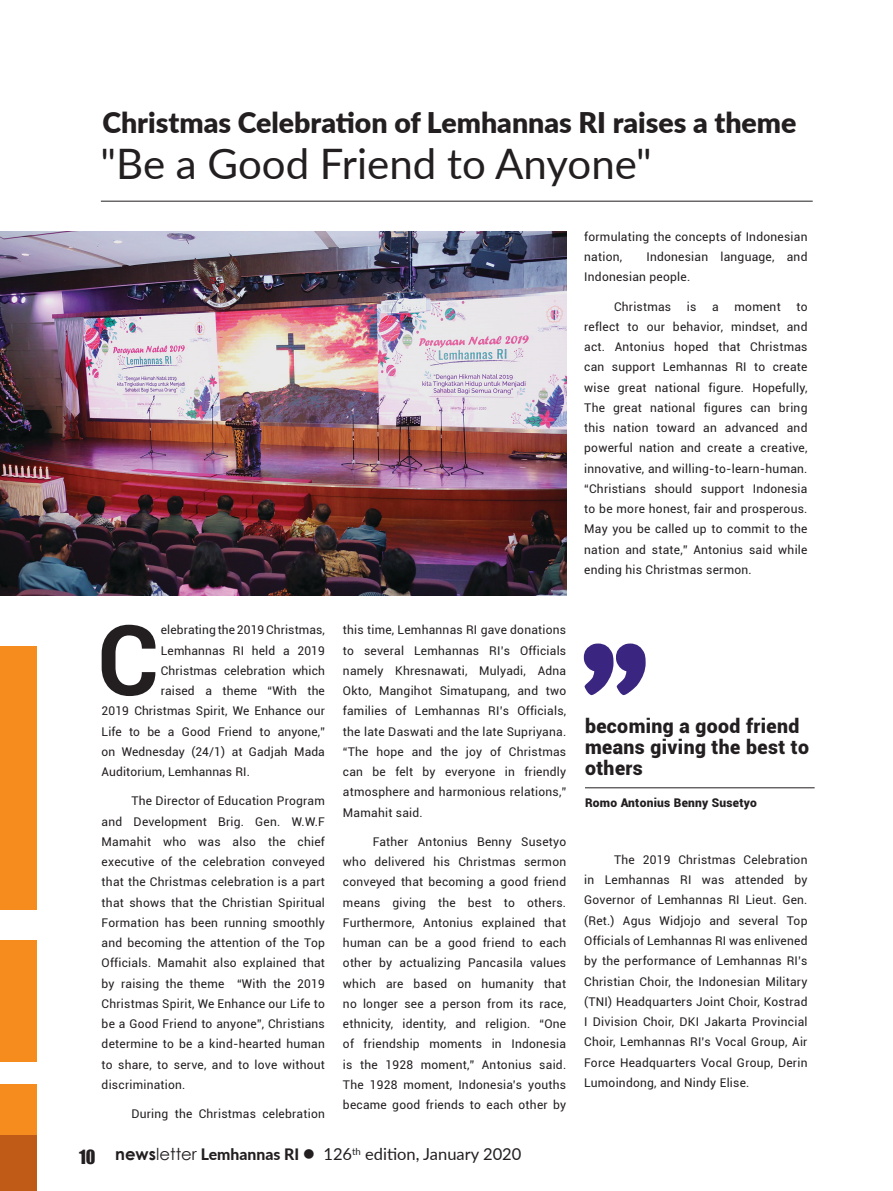
<style>
.page{position:relative;width:893px;height:1191px;background:#fff}
.page>*{position:absolute;margin:0;border:0;box-sizing:border-box;transform-origin:0 0}
.t1{font:109.5px "Hastro";color:#3a2680}
.t2{font:700 97.5px "Roboto";color:#231f20}
.t3{font:42px "Lato";color:#231f20}
.t4{font:900 28.5px "Lato";color:#231f20}
.t5{font:900 19.5px/21px "Roboto";letter-spacing:.02em;color:#231f20}
.t6{font:18px "Impact";color:#231f20}
.t7{font:16.5px "Lato";color:#231f20}
.t8{font:12px/20.2px "Roboto";letter-spacing:.02em;color:#231f20;text-align:justify}
.No_Spacing{font:900 12px "Roboto";letter-spacing:.02em;color:#231f20}
.s1{font-family:"Century Gothic";font-weight:700}
.s2{font-family:"Century Gothic"}
.s3{font-weight:800;font-size:15.75px}
</style>
<div class="page">
<div style="left:0;top:646px;width:36px;height:264px;background:#f68b1e"></div>
<div style="left:0;top:940px;width:36px;height:121px;background:#f68b1e"></div>
<div style="left:0;top:1084px;width:36px;height:51px;background:#f68b1e"></div>
<div style="left:0;top:1135px;width:36px;height:56px;background:#bf5b17"></div>
<hr style="left:101px;top:201px;width:712px;height:1px;background:#231f20">
<img style="left:0;top:232px;width:566px;height:363px">
<hr style="left:585px;top:787px;width:230px;height:1px;background:#231f20">
<p class="t4" style="left:102px;top:101px;width:696px">Christmas Celebration of Lemhannas RI raises a theme</p>
<p class="t3" style="left:101px;top:134px;width:553px">"Be a Good Friend to Anyone"</p>
<p class="t8" style="left:584px;top:226px;width:225px">formulating the concepts of Indonesian nation,</p>
<p class="t8" style="left:584px;top:246px;width:225px;text-indent:62px">Indonesian language, and<br>Indonesian people.</p>
<p class="t8" style="left:614px;top:296px;width:59px">Christmas</p>
<p class="t8" style="left:687px;top:296px;width:11px">is</p>
<p class="t8" style="left:712px;top:296px;width:8px">a</p>
<p class="t8" style="left:735px;top:296px;width:48px">moment</p>
<p class="t8" style="left:584px;top:296px;width:225px;text-indent:212px">to reflect to our behavior, mindset, and act. Antonius hoped that Christmas can support Lemhannas RI to create wise great national figure. Hopefully, The great national figures can bring this nation toward an advanced and powerful nation and create a creative, innovative, and willing-to-learn-human. “Christians should support Indonesia to be more honest, fair and prosperous.<br>May you be called up to commit to the nation and state,” Antonius said while ending his Christmas sermon.</p>
<p class="t2" style="left:97px;top:591px;width:63px">C</p>
<p class="t8" style="left:161px;top:619px;width:166px">elebrating the 2019 Christmas,</p>
<p class="t8" style="left:161px;top:639px;width:166px">Lemhannas RI held a 2019</p>
<p class="t8" style="left:161px;top:660px;width:165px">Christmas celebration which</p>
<p class="t8" style="left:161px;top:680px;width:166px">raised a theme “With the</p>
<p class="t8" style="left:102px;top:700px;width:225px">2019 Christmas Spirit, We Enhance our</p>
<p class="t8" style="left:102px;top:720px;width:225px">Life to be a Good Friend to anyone,”</p>
<p class="t8" style="left:102px;top:741px;width:225px">on Wednesday (24/1) at Gadjah Mada</p>
<p class="t8" style="left:102px;top:761px;width:150px">Auditorium, Lemhannas RI.</p>
<p class="t8" style="left:102px;top:790px;width:225px;text-indent:30px">The Director of Education Program and Development Brig. Gen. W.W.F Mamahit who was also the chief executive of the celebration conveyed that the Christmas celebration is a part that shows that the Christian Spiritual Formation has been running smoothly and becoming the attention of the Top Officials. Mamahit also explained that by raising the theme “With the 2019<br>Christmas Spirit, We Enhance our Life to be a Good Friend to anyone”, Christians determine to be a kind-hearted human to share, to serve, and to love without discrimination.</p>
<p class="t8" style="left:131px;top:1103px;width:195px">During the Christmas celebration</p>
<p class="t8" style="left:343px;top:619px;width:225px">this time, Lemhannas RI gave donations to several Lemhannas RI’s Officials namely Khresnawati, Mulyadi, Adna Okto, Mangihot Simatupang, and two families of Lemhannas RI’s Officials, the late Daswati and the late Supriyana. “The hope and the joy of Christmas can be felt by everyone in friendly atmosphere and harmonious relations,” Mamahit said.</p>
<p class="t8" style="left:343px;top:831px;width:225px;text-indent:30px">Father Antonius Benny Susetyo who delivered his Christmas sermon conveyed that becoming a good friend means giving the best to others.<br>Furthermore, Antonius explained that human can be a good friend to each other by actualizing Pancasila values which are based on humanity that no longer see a person from its race, ethnicity, identity, and religion. “One of friendship moments in Indonesia is the 1928 moment,” Antonius said.<br>The 1928 moment, Indonesia’s youths became good friends to each other by</p>
<h3 class="t6" style="left:79px;top:1142px;width:18px">10</h3>
<h3 class="t7" style="left:115px;top:1142px;width:408px"><span class="s1">news</span><span class="s2">letter</span> <span class="s3">Lemhannas RI</span> ● 126<sup>th</sup> edition, January 2020</h3>
<p class="t1" style="left:584px;top:616px;width:63px">”</p>
<p class="t5" style="left:585px;top:714px;width:226px">becoming a good friend means giving the best to others</p>
<p class="No_Spacing" style="left:585px;top:794px;width:173px">Romo Antonius Benny Susetyo</p>
<p class="t8" style="left:584px;top:849px;width:225px;text-indent:30px">The 2019 Christmas Celebration in Lemhannas RI was attended by Governor of Lemhannas RI Lieut. Gen. (Ret.) Agus Widjojo and several Top Officials of Lemhannas RI was enlivened by the performance of Lemhannas RI’s Christian Choir, the Indonesian Military (TNI) Headquarters Joint Choir, Kostrad I Division Choir, DKI Jakarta Provincial Choir, Lemhannas RI’s Vocal Group, Air Force Headquarters Vocal Group, Derin Lumoindong, and Nindy Elise.</p>
</div>
